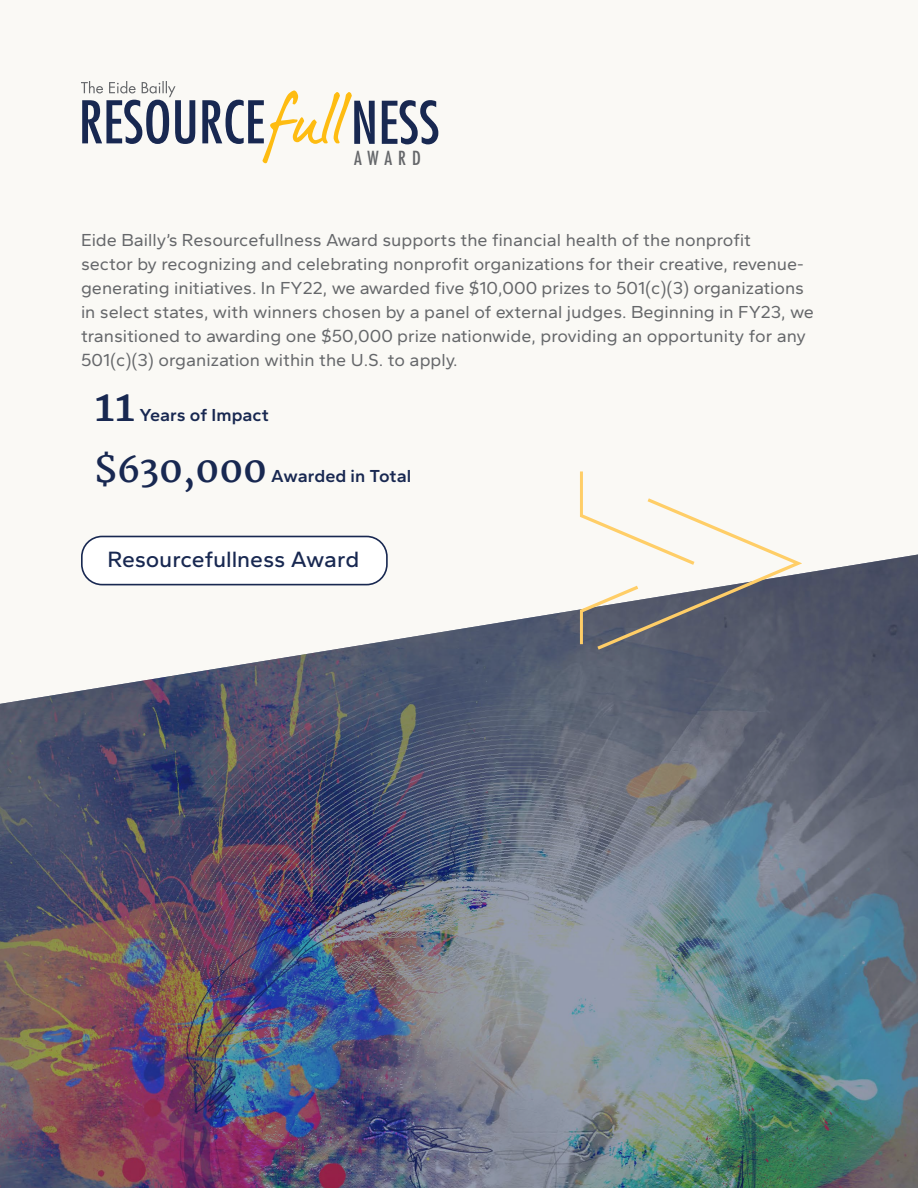
<style>
.page{position:relative;width:918px;height:1188px;background:#fff}
.page>*{position:absolute;margin:0;border:0;box-sizing:border-box;transform-origin:0 0}
.t1{font:700 43.5px "Martel";color:#182851}
.t2{font:500 22.95px "Gantari";letter-spacing:-.005em;color:#182851}
.t3{font:500 21.3px "Futura PT Cond";letter-spacing:.275em;color:#65676a}
.t4{font:18px/24px "Gantari";color:#65676a}
.t5{font:600 18px "Gantari";color:#182851}
.s1{font-family:"Martel";font-weight:700;font-size:36px}
</style>
<div class="page">
<div style="left:0;top:0;width:918px;height:771px;background:#faf9f5"></div>
<svg style="left:81px;top:81px;width:357px;height:82px"></svg>
<div style="left:82px;top:536px;width:305px;height:49px;background:#fff;border-radius:20px"></div>
<div style="left:81px;top:536px;width:307px;height:49px;border:2px solid #182851;border-radius:20px"></div>
<img style="left:0;top:555px;width:918px;height:633px">
<svg style="left:580px;top:471px;width:222px;height:179px"></svg>
<p class="t3" style="left:354px;top:145px;width:68px">AWARD</p>
<p class="t4" style="left:81px;top:227px;width:734px">Eide Bailly’s Resourcefullness Award supports the financial health of the nonprofit<br>sector by recognizing and celebrating nonprofit organizations for their creative, revenue&shy;generating initiatives. In FY22, we awarded five $10,000 prizes to 501(c)(3) organizations in select states, with winners chosen by a panel of external judges. Beginning in FY23, we transitioned to awarding one $50,000 prize nationwide, providing an opportunity for any 501(c)(3) organization within the U.S. to apply.</p>
<h1 class="t1" style="left:94px;top:380px;width:42px">11</h1>
<p class="t5" style="left:139px;top:403px;width:131px">Years of Impact</p>
<p class="t5" style="left:94px;top:465px;width:318px"><span class="s1">$630,000</span> Awarded in Total</p>
<p class="t2" style="left:108px;top:544px;width:253px">Resourcefullness Award</p>
</div>
